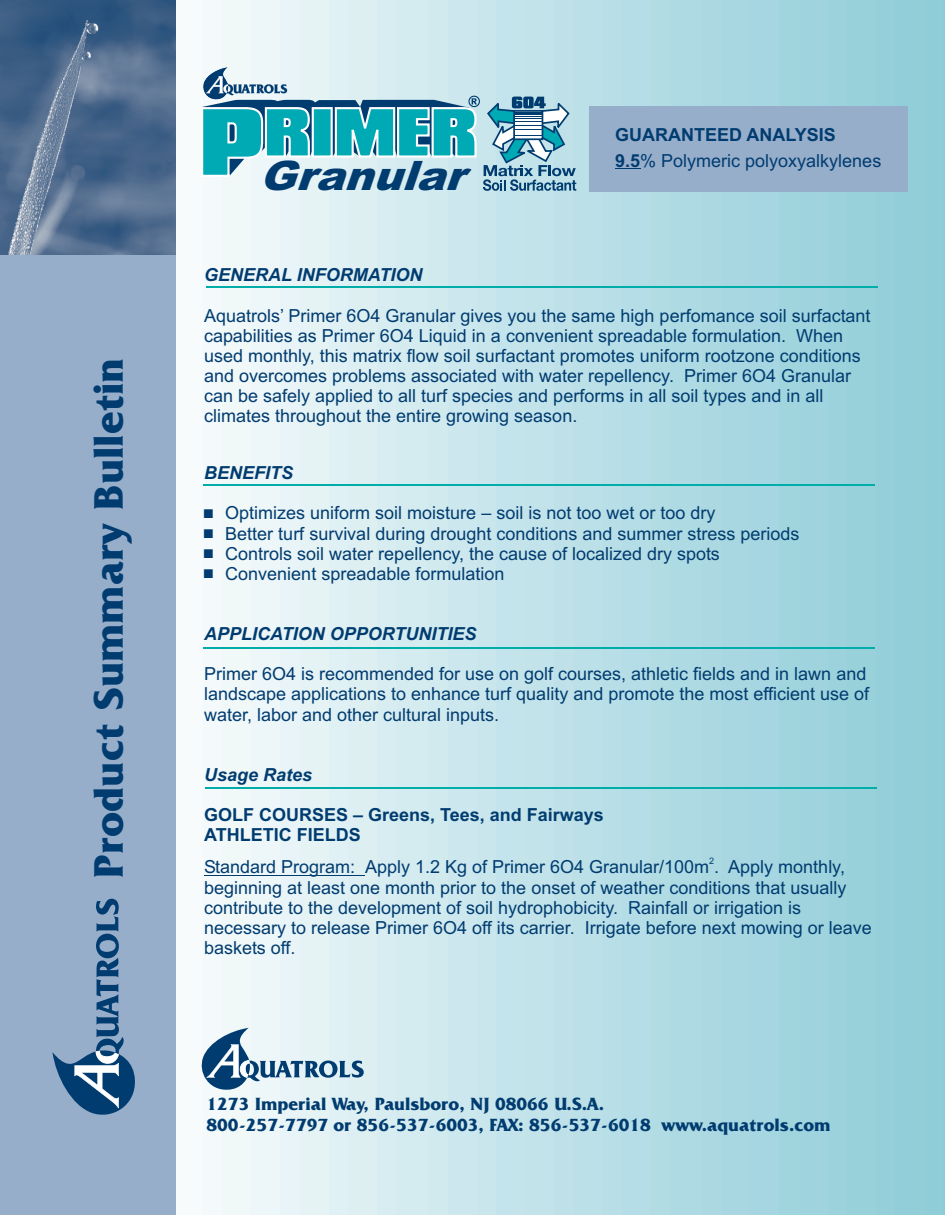
<style>
.page{position:relative;width:945px;height:1215px;background:#fff}
.page>*{position:absolute;margin:0;border:0;box-sizing:border-box;transform-origin:0 0}
.t1{font:700 42px "Friz Quadrata BT";color:#013c70}
.t2{font:italic 900 40.65px "Arial";color:#013c70;scale:1.06 1}
.t3{font:18px/20.1px "Arial";color:#013c70}
.t4{font:700 18px/21.5px "Friz Quadrata BT";color:#013c70}
.t5{font:italic 700 18px "Arial";color:#013c70}
.t6{font:700 18px/20.1px "Arial";color:#013c70}
.t7{font:9px "Arial";color:#013c70}
.s1{font-weight:700}
</style>
<div class="page">
<img style="left:203px;top:0;width:742px;height:1215px">
<hr style="left:204px;top:875px;width:161px;height:1px;background:#013c70">
<div style="left:0;top:0;width:176px;height:1215px;background:#97aecb"></div>
<div style="left:589px;top:106px;width:318px;height:86px;background:#97aecb"></div>
<svg style="left:615px;top:168px;width:25px;height:1px"></svg>
<hr style="left:206px;top:286px;width:672px;height:2px;background:#00ada8">
<hr style="left:204px;top:485px;width:671px;height:1px;background:#00ada8">
<hr style="left:204px;top:647px;width:671px;height:1px;background:#00ada8">
<hr style="left:205px;top:788px;width:671px;height:1px;background:#00ada8">
<img style="left:1px;top:0;width:174px;height:255px">
<svg style="left:52px;top:899px;width:83px;height:216px"></svg>
<svg style="left:201px;top:1028px;width:163px;height:63px;background:#adc5d4"></svg>
<svg style="left:202px;top:67px;width:374px;height:124px;background:#90c9d4"></svg>
<svg style="left:204px;top:509px;width:9px;height:9px"></svg>
<svg style="left:204px;top:529px;width:9px;height:9px"></svg>
<svg style="left:204px;top:549px;width:9px;height:9px"></svg>
<svg style="left:204px;top:570px;width:9px;height:8px"></svg>
<h1 class="t1" style="left:91px;top:879px;width:522px;rotate:-90deg">Product Summary Bulletin</h1>
<h2 class="t2" style="left:259px;top:161px;width:206px">Granular</h2>
<p class="t3" style="left:615px;top:123px;width:268px;line-height:26.1px"><span class="s1">GUARANTEED ANALYSIS<br>9.5</span>% Polymeric polyoxyalkylenes</p>
<p class="t5" style="left:204px;top:268px;width:220px">GENERAL INFORMATION</p>
<p class="t3" style="left:204px;top:307px;width:668px">Aquatrols’ Primer 6O4 Granular gives you the same high perfomance soil surfactant capabilities as Primer 6O4 Liquid in a convenient spreadable formulation. When used monthly, this matrix flow soil surfactant promotes uniform rootzone conditions and overcomes problems associated with water repellency. Primer 6O4 Granular can be safely applied to all turf species and performs in all soil types and in all climates throughout the entire growing season.</p>
<p class="t5" style="left:204px;top:466px;width:91px">BENEFITS</p>
<p class="t3" style="left:225px;top:505px;width:576px">Optimizes uniform soil moisture – soil is not too wet or too dry<br>Better turf survival during drought conditions and summer stress periods Controls soil water repellency, the cause of localized dry spots Convenient spreadable formulation</p>
<p class="t5" style="left:204px;top:627px;width:274px">APPLICATION OPPORTUNITIES</p>
<p class="t3" style="left:204px;top:666px;width:667px">Primer 6O4 is recommended for use on golf courses, athletic fields and in lawn and landscape applications to enhance turf quality and promote the most efficient use of water, labor and other cultural inputs.</p>
<p class="t5" style="left:204px;top:768px;width:110px">Usage Rates</p>
<p class="t6" style="left:204px;top:806px;width:401px">GOLF COURSES – Greens, Tees, and Fairways<br>ATHLETIC FIELDS</p>
<p class="t7" style="left:709px;top:858px;width:7px">2</p>
<p class="t3" style="left:204px;top:859px;width:669px">Standard Program: Apply 1.2 Kg of Primer 6O4 Granular/100m . Apply monthly, beginning at least one month prior to the onset of weather conditions that usually contribute to the development of soil hydrophobicity. Rainfall or irrigation is necessary to release Primer 6O4 off its carrier. Irrigate before next mowing or leave baskets off.</p>
<p class="t4" style="left:207px;top:1094px;width:626px">1273 Imperial Way, Paulsboro, NJ 08066 U.S.A.<br>800-257-7797 or 856-537-6003, FAX: 856-537-6018 www.aquatrols.com</p>
</div>
